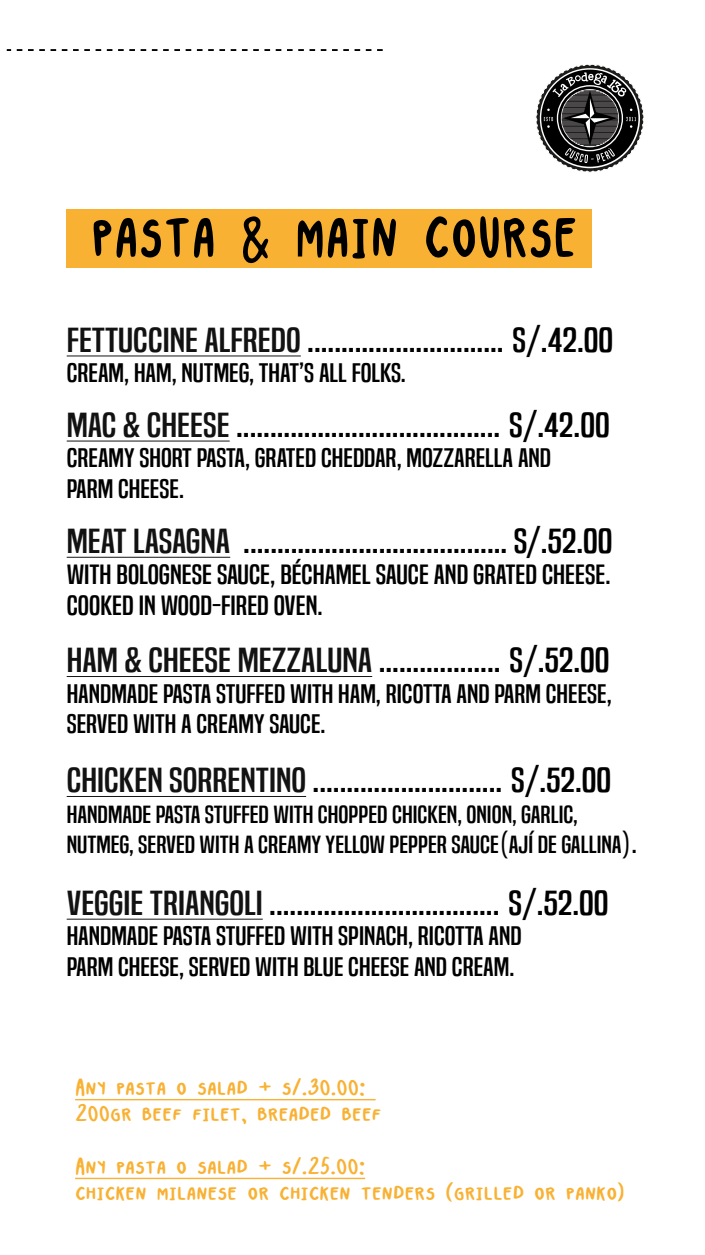
<style>
.page{position:relative;width:705px;height:1255px;background:#fff}
.page>*{position:absolute;margin:0;border:0;box-sizing:border-box;transform-origin:0 0}
.t1{font:87.56px "Kap";color:#000}
.t2{font:32.44px "Built Titling Rg";color:#000;scale:1.35 1}
.t3{font:28.12px/26.2px "Kap";color:#f8b133;scale:1.25 1}
.t4{font:25.94px/31.1px "Built Titling Rg";color:#000;scale:1.29 1}
.t5{font:25px/30.6px "Built Titling Rg";color:#000;scale:1.29 1}
.t6{font:23.12px/30.6px "Built Titling Rg";color:#000;scale:1.29 1}
.s1{font-size:68.75px}
.s2{color:rgb(0 0 0/.93)}
.s3{font-size:25px}
</style>
<div class="page">
<div style="left:66px;top:209px;width:526px;height:58px;background:#f8b133"></div>
<svg style="left:7px;top:49px;width:375px;height:2px"></svg>
<hr style="left:67px;top:676px;width:305px;height:1px;background:#171717">
<hr style="left:67px;top:356px;width:234px;height:1px;background:#8f8f8f">
<hr style="left:67px;top:441px;width:162px;height:1px;background:#7c7c7c">
<hr style="left:67px;top:557px;width:163px;height:1px;background:#4a4a4a">
<hr style="left:67px;top:796px;width:239px;height:1px;background:#171717">
<hr style="left:67px;top:919px;width:196px;height:1px;background:#606060">
<hr style="left:75px;top:1099px;width:300px;height:1px;background:#f8b133">
<hr style="left:75px;top:1178px;width:290px;height:1px;background:#f8b133">
<svg style="left:536px;top:64px;width:108px;height:109px"></svg>
<h1 class="t1" style="left:91px;top:189px;width:488px">pasta <span class="s1">&amp;</span> main course</h1>
<p class="t2" style="left:67px;top:320px;width:406px"><span class="s2">FETTUCCINE ALFREDO</span>............................. S/.42.00</p>
<p class="t5" style="left:67px;top:358px;width:264px">CREAM, HAM, NUTMEG, THAT’S ALL FOLKS.</p>
<p class="t2" style="left:67px;top:406px;width:403px"><span class="s2">MAC &amp; CHEESE</span> ....................................... S/.42.00</p>
<p class="t5" style="left:67px;top:443px;width:377px">CREAMY SHORT PASTA, GRATED CHEDDAR, MOZZARELLA AND<br>PARM CHEESE.</p>
<p class="t2" style="left:67px;top:522px;width:406px"><span class="s2">MEAT LASAGNA</span> ....................................... S/.52.00</p>
<p class="t4" style="left:67px;top:559px;width:423px">WITH BOLOGNESE SAUCE, BÉCHAMEL SAUCE AND GRATED CHEESE.<br>COOKED IN WOOD-FIRED OVEN.</p>
<p class="t2" style="left:67px;top:641px;width:403px"><span class="s2">HAM &amp; CHEESE MEZZALUNA</span> .................. S/.52.00</p>
<p class="t5" style="left:67px;top:678px;width:424px">HANDMADE PASTA STUFFED WITH HAM, RICOTTA AND PARM CHEESE,<br>SERVED WITH A CREAMY SAUCE.</p>
<p class="t2" style="left:67px;top:761px;width:405px"><span class="s2">CHICKEN SORRENTINO</span>............................ S/.52.00</p>
<p class="t6" style="left:67px;top:799px;width:443px">HANDMADE PASTA STUFFED WITH CHOPPED CHICKEN, ONION, GARLIC,<br>NUTMEG, SERVED WITH A CREAMY YELLOW PEPPER SAUCE(AJÍ DE GALLINA)<span class="s3">.</span></p>
<p class="t2" style="left:67px;top:884px;width:402px"><span class="s2">VEGGIE TRIANGOLI</span> .................................. S/.52.00</p>
<p class="t5" style="left:67px;top:921px;width:354px">HANDMADE PASTA STUFFED WITH SPINACH, RICOTTA AND<br>PARM CHEESE, SERVED WITH BLUE CHEESE AND CREAM.</p>
<p class="t3" style="left:75px;top:1074px;width:247px">Any pasta o salad + s/.30.00:<br>200gr beef filet, breaded beef</p>
<p class="t3" style="left:75px;top:1153px;width:441px">Any pasta o salad + s/.25.00:<br>chicken milanese or chicken tenders (grilled or panko)</p>
</div>
